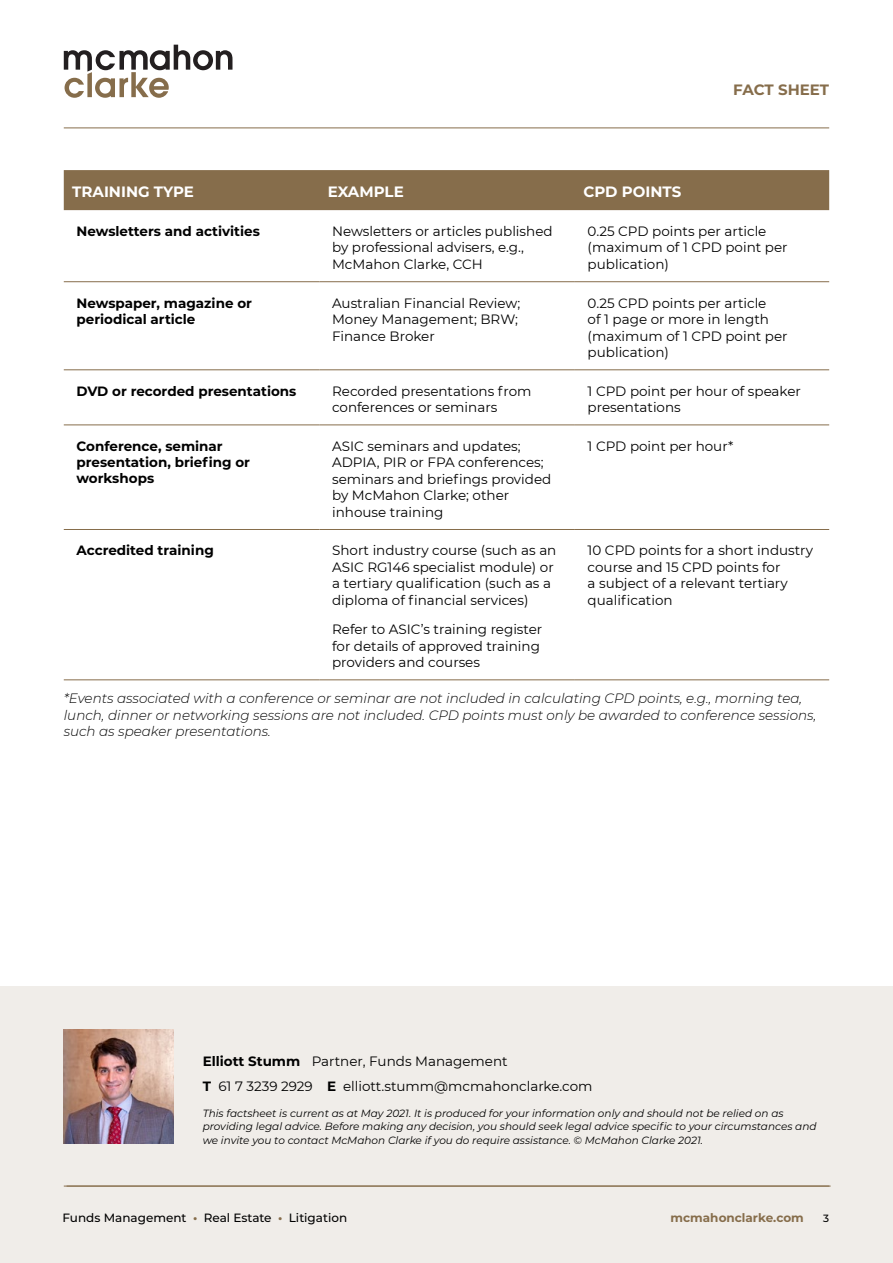
<style>
.page{position:relative;width:893px;height:1263px;background:#fff}
.page>*{position:absolute;margin:0;border:0;box-sizing:border-box;transform-origin:0 0}
.t1{font:700 15px "Montserrat";color:#fff}
.t2{font:700 15px "Montserrat";color:#866d4b}
.t3{font:13.5px/16.5px "Montserrat";color:#000}
.t4{font:italic 300 13.5px/16.5px "Montserrat";color:#000}
.t5{font:700 13.5px/16.2px "Montserrat";color:#000}
.t6{font:500 12px "Montserrat";color:#000}
.t7{font:700 12px "Montserrat";color:#866d4b}
.t8{font:italic 10.5px/13.5px "Montserrat";color:#000}
.t9{font:500 10.5px "Montserrat";color:#000}
.s1{font-weight:700}
.s2{font-weight:700;color:#866d4b}
</style>
<div class="page">
<div style="left:0;top:986px;width:893px;height:277px;background:#f0ede9"></div>
<hr style="left:67px;top:1186px;width:764px;height:1px;background:#866d4b">
<div style="left:64px;top:170px;width:765px;height:40px;background:#866d4b"></div>
<hr style="left:64px;top:281px;width:255px;height:1px;background:#866d4b">
<hr style="left:319px;top:281px;width:256px;height:1px;background:#866d4b">
<hr style="left:575px;top:281px;width:254px;height:1px;background:#866d4b">
<hr style="left:64px;top:370px;width:255px;height:1px;background:#866d4b">
<hr style="left:319px;top:370px;width:256px;height:1px;background:#866d4b">
<hr style="left:575px;top:370px;width:254px;height:1px;background:#866d4b">
<hr style="left:64px;top:425px;width:255px;height:1px;background:#866d4b">
<hr style="left:319px;top:425px;width:256px;height:1px;background:#866d4b">
<hr style="left:575px;top:425px;width:254px;height:1px;background:#866d4b">
<hr style="left:64px;top:529px;width:255px;height:1px;background:#866d4b">
<hr style="left:319px;top:529px;width:256px;height:1px;background:#866d4b">
<hr style="left:575px;top:529px;width:254px;height:1px;background:#866d4b">
<hr style="left:64px;top:680px;width:255px;height:1px;background:#866d4b">
<hr style="left:319px;top:680px;width:256px;height:1px;background:#866d4b">
<hr style="left:575px;top:680px;width:254px;height:1px;background:#866d4b">
<img style="left:64px;top:1030px;width:110px;height:114px">
<hr style="left:64px;top:128px;width:765px;height:1px;background:#866d4b">
<svg style="left:64px;top:45px;width:168px;height:53px"></svg>
<hr style="left:64px;top:1186px;width:765px;height:1px;background:#866d4b">
<p class="t2" style="left:733px;top:79px;width:97px">FACT SHEET</p>
<p class="t1" style="left:72px;top:181px;width:123px">TRAINING TYPE</p>
<p class="t1" style="left:328px;top:181px;width:77px">EXAMPLE</p>
<p class="t1" style="left:583px;top:181px;width:99px">CPD POINTS</p>
<p class="t5" style="left:77px;top:222px;width:185px">Newsletters and activities</p>
<p class="t3" style="left:332px;top:222px;width:222px">Newsletters or articles published by professional advisers, e.g.,<br>McMahon Clarke, CCH</p>
<p class="t3" style="left:588px;top:222px;width:201px">0.25 CPD points per article (maximum of 1 CPD point per publication)</p>
<p class="t5" style="left:77px;top:294px;width:177px">Newspaper, magazine or periodical article</p>
<p class="t3" style="left:332px;top:294px;width:190px">Australian Financial Review;<br>Money Management; BRW;<br>Finance Broker</p>
<p class="t3" style="left:588px;top:294px;width:201px">0.25 CPD points per article<br>of 1 page or more in length (maximum of 1 CPD point per publication)</p>
<p class="t5" style="left:77px;top:382px;width:221px">DVD or recorded presentations</p>
<p class="t3" style="left:332px;top:382px;width:201px">Recorded presentations from conferences or seminars</p>
<p class="t3" style="left:588px;top:382px;width:215px">1 CPD point per hour of speaker presentations</p>
<p class="t5" style="left:77px;top:437px;width:175px">Conference, seminar presentation, briefing or workshops</p>
<p class="t3" style="left:332px;top:437px;width:221px">ASIC seminars and updates;<br>ADPIA, PIR or FPA conferences; seminars and briefings provided by McMahon Clarke; other inhouse training</p>
<p class="t3" style="left:588px;top:437px;width:147px">1 CPD point per hour*</p>
<p class="t5" style="left:77px;top:542px;width:139px">Accredited training</p>
<p class="t3" style="left:332px;top:542px;width:226px">Short industry course (such as an ASIC RG146 specialist module) or a tertiary qualification (such as a diploma of financial services)</p>
<p class="t3" style="left:332px;top:620px;width:212px">Refer to ASIC’s training register for details of approved training providers and courses</p>
<p class="t3" style="left:588px;top:542px;width:227px">10 CPD points for a short industry course and 15 CPD points for<br>a subject of a relevant tertiary qualification</p>
<p class="t4" style="left:64px;top:690px;width:754px">*Events associated with a conference or seminar are not included in calculating CPD points, e.g., morning tea, lunch, dinner or networking sessions are not included. CPD points must only be awarded to conference sessions, such as speaker presentations.</p>
<p class="t3" style="left:203px;top:1048px;width:391px;line-height:25px"><span class="s1">Elliott Stumm</span> Partner, Funds Management<br><span class="s1">T</span> 61 7 3239 2929 <span class="s1">E</span> elliott.stumm@mcmahonclarke.com</p>
<p class="t8" style="left:203px;top:1106px;width:615px">This factsheet is current as at May 2021. It is produced for your information only and should not be relied on as providing legal advice. Before making any decision, you should seek legal advice specific to your circumstances and we invite you to contact McMahon Clarke if you do require assistance. © McMahon Clarke 2021.</p>
<p class="t6" style="left:63px;top:1210px;width:286px">Funds Management <span class="s2">•</span> Real Estate <span class="s2">•</span> Litigation</p>
<p class="t7" style="left:671px;top:1209px;width:135px">mcmahonclarke.com</p>
<p class="t9" style="left:823px;top:1211px;width:8px">3</p>
</div>
